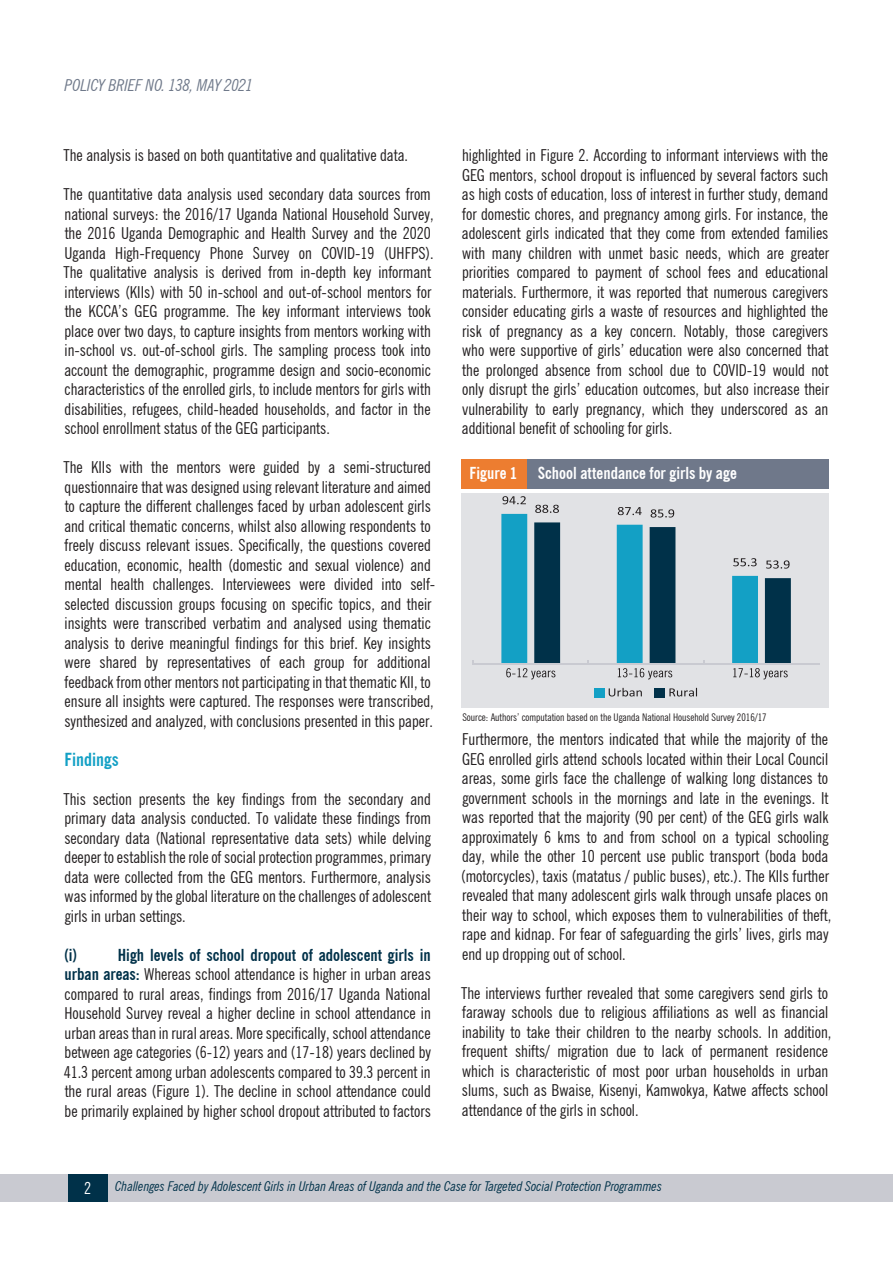
<style>
.page{position:relative;width:893px;height:1263px;background:#fff}
.page>*{position:absolute;margin:0;border:0;box-sizing:border-box;transform-origin:0 0}
.t1{font:700 condensed 18px "News Gothic BT";color:#13a0c5}
.t2{font:condensed 16.5px/19.5px "News Gothic BT";color:#231f20}
.Table{font:700 condensed 16.5px "News Gothic BT";color:#fff}
.t3{font:italic condensed 16.5px "News Gothic BT";color:#6f798a}
.t4{font:700 condensed 16.5px "News Gothic BT";color:#003149}
.t5{font:condensed 16.5px "News Gothic BT";color:#fff}
.t6{font:italic condensed 13.5px "News Gothic BT";color:#003149}
.t7{font:condensed 10.5px "News Gothic BT";color:#231f20}
.s1{font-weight:700;color:#003149}
</style>
<div class="page">
<div style="left:0;top:1175px;width:893px;height:27px;background:#c9cad1"></div>
<div style="left:68px;top:1175px;width:39px;height:27px;background:#003149"></div>
<div style="left:461px;top:493px;width:368px;height:215px;background:#e1e2e5"></div>
<div style="left:461px;top:459px;width:368px;height:30px;background:#6f788a"></div>
<div style="left:461px;top:459px;width:66px;height:30px;background:#ed7d30"></div>
<hr style="left:473px;top:664px;width:346px;height:1px;background:#c9cad1">
<svg style="left:501px;top:496px;width:290px;height:183px"></svg>
<div style="left:594px;top:688px;width:10px;height:9px;background:#13a0c5"></div>
<svg style="left:609px;top:688px;width:33px;height:8px"></svg>
<div style="left:655px;top:688px;width:10px;height:9px;background:#003149"></div>
<svg style="left:669px;top:688px;width:28px;height:8px"></svg>
<p class="t3" style="left:65px;top:75px;width:190px">POLICY BRIEF NO. 138, MAY 2021</p>
<p class="t2" style="left:64px;top:146px;width:346px">The analysis is based on both quantitative and qualitative data.</p>
<p class="t2" style="left:64px;top:185px;width:372px">The quantitative data analysis used secondary data sources from national surveys: the 2016/17 Uganda National Household Survey, the 2016 Uganda Demographic and Health Survey and the 2020<br>Uganda High-Frequency Phone Survey on COVID-19 (UHFPS).<br>The qualitative analysis is derived from in-depth key informant interviews (KIIs) with 50 in-school and out-of-school mentors for the KCCA’s GEG programme. The key informant interviews took place over two days, to capture insights from mentors working with in-school vs. out-of-school girls. The sampling process took into account the demographic, programme design and socio-economic characteristics of the enrolled girls, to include mentors for girls with disabilities, refugees, child-headed households, and factor in the school enrollment status of the GEG participants.</p>
<p class="t2" style="left:64px;top:458px;width:373px">The KIIs with the mentors were guided by a semi-structured questionnaire that was designed using relevant literature and aimed to capture the different challenges faced by urban adolescent girls and critical thematic concerns, whilst also allowing respondents to freely discuss relevant issues. Specifically, the questions covered education, economic, health (domestic and sexual violence) and mental health challenges. Interviewees were divided into self&shy;selected discussion groups focusing on specific topics, and their insights were transcribed verbatim and analysed using thematic analysis to derive meaningful findings for this brief. Key insights were shared by representatives of each group for additional feedback from other mentors not participating in that thematic KII, to ensure all insights were captured. The responses were transcribed, synthesized and analyzed, with conclusions presented in this paper.</p>
<p class="t1" style="left:64px;top:748px;width:56px">Findings</p>
<p class="t2" style="left:64px;top:789px;width:369px;text-align:justify">This section presents the key findings from the secondary and primary data analysis conducted. To validate these findings from secondary data (National representative data sets) while delving deeper to establish the role of social protection programmes, primary data were collected from the GEG mentors. Furthermore, analysis was informed by the global literature on the challenges of adolescent girls in urban settings.</p>
<p class="t4" style="left:64px;top:945px;width:15px">(i)</p>
<p class="t2" style="left:64px;top:945px;width:369px;text-align:justify;text-indent:54px"><span class="s1">High levels of school dropout of adolescent girls in urban areas:</span> Whereas school attendance is higher in urban areas compared to rural areas, findings from 2016/17 Uganda National Household Survey reveal a higher decline in school attendance in urban areas than in rural areas. More specifically, school attendance between age categories (6-12) years and (17-18) years declined by 41.3 percent among urban adolescents compared to 39.3 percent in the rural areas (Figure 1). The decline in school attendance could be primarily explained by higher school dropout attributed to factors</p>
<p class="t2" style="left:462px;top:146px;width:369px;text-align:justify">highlighted in Figure 2. According to informant interviews with the GEG mentors, school dropout is influenced by several factors such as high costs of education, loss of interest in further study, demand for domestic chores, and pregnancy among girls. For instance, the adolescent girls indicated that they come from extended families with many children with unmet basic needs, which are greater priorities compared to payment of school fees and educational materials. Furthermore, it was reported that numerous caregivers consider educating girls a waste of resources and highlighted the risk of pregnancy as a key concern. Notably, those caregivers who were supportive of girls’ education were also concerned that the prolonged absence from school due to COVID-19 would not only disrupt the girls’ education outcomes, but also increase their vulnerability to early pregnancy, which they underscored as an additional benefit of schooling for girls.</p>
<p class="Table" style="left:470px;top:463px;width:49px">Figure 1</p>
<p class="Table" style="left:538px;top:463px;width:201px">School attendance for girls by age</p>
<p class="t7" style="left:462px;top:710px;width:306px">Source: Authors’ computation based on the Uganda National Household Survey 2016/17</p>
<p class="t2" style="left:461px;top:729px;width:371px">Furthermore, the mentors indicated that while the majority of the GEG enrolled girls attend schools located within their Local Council areas, some girls face the challenge of walking long distances to government schools in the mornings and late in the evenings. It was reported that the majority (90 per cent) of the GEG girls walk approximately 6 kms to and from school on a typical schooling day, while the other 10 percent use public transport (boda boda (motorcycles), taxis (matatus / public buses), etc.). The KIIs further revealed that many adolescent girls walk through unsafe places on their way to school, which exposes them to vulnerabilities of theft, rape and kidnap. For fear of safeguarding the girls’ lives, girls may end up dropping out of school.</p>
<p class="t2" style="left:461px;top:983px;width:372px">The interviews further revealed that some caregivers send girls to faraway schools due to religious affiliations as well as financial inability to take their children to the nearby schools. In addition, frequent shifts/ migration due to lack of permanent residence which is characteristic of most poor urban households in urban slums, such as Bwaise, Kisenyi, Kamwokya, Katwe affects school attendance of the girls in school.</p>
<p class="t5" style="left:84px;top:1178px;width:9px">2</p>
<p class="t6" style="left:115px;top:1177px;width:548px">Challenges Faced by Adolescent Girls in Urban Areas of Uganda and the Case for Targeted Social Protection Programmes</p>
</div>
